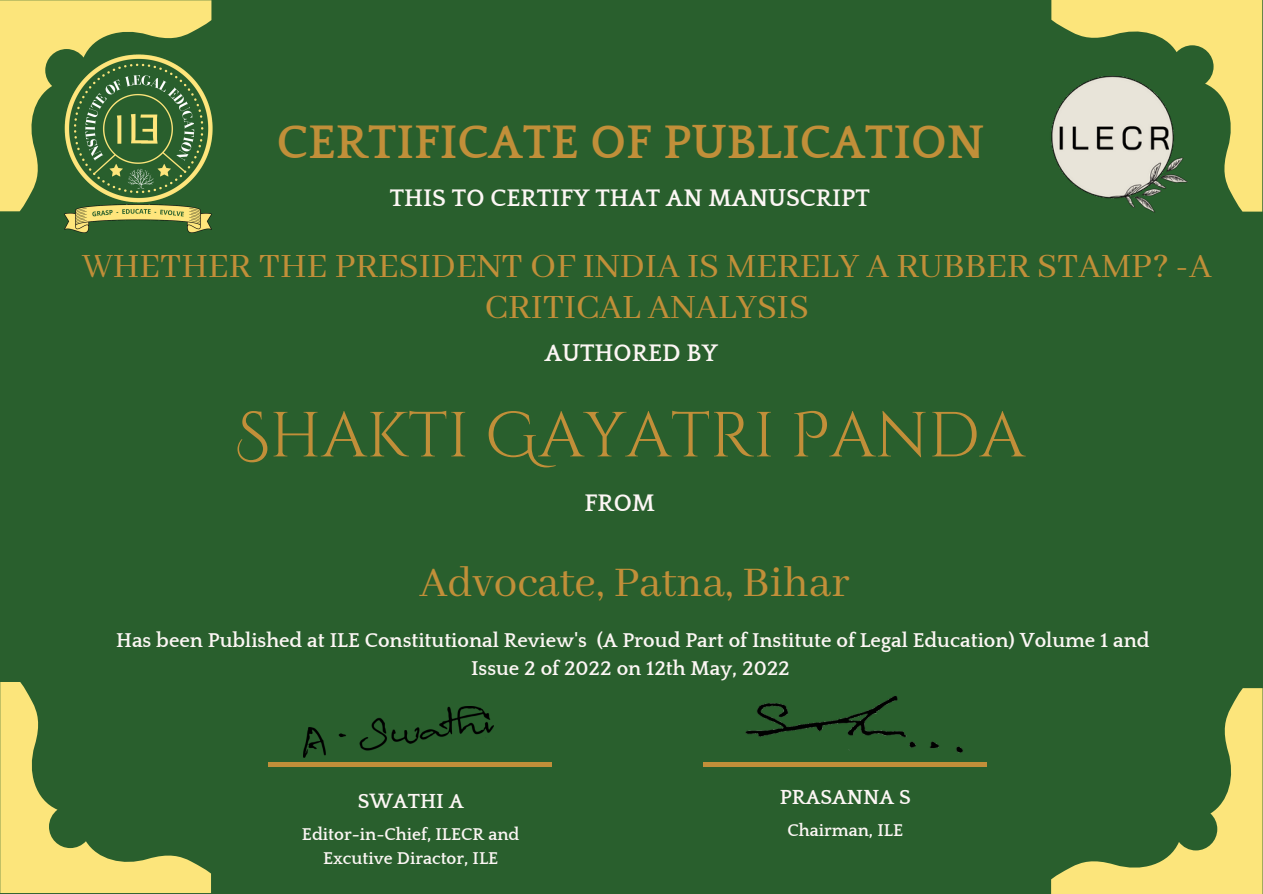
<style>
.page{position:relative;width:1263px;height:894px;background:#fff}
.page>*{position:absolute;margin:0;border:0;box-sizing:border-box;transform-origin:0 0}
.t1{font:63.45px "Cinzel Decorative";color:#c18f39}
.t2{font:700 48.3px "Quattrocento";color:#c18f39}
.t3{font:47.1px "Abhaya Libre";color:#c18f39}
.t4{font:38.1px/40.5px "Abhaya Libre";color:#c18f39;text-align:center}
.t5{font:700 24.6px "Quattrocento";color:#fcf6f4}
.t6{font:700 20.85px "Quattrocento";color:#fcf6f4}
.t7{font:700 20.55px/28px "Quattrocento";color:#fcf6f4;text-align:center}
.t8{font:700 17.55px/23.5px "Quattrocento";color:#fcf6f4;text-align:center}
</style>
<div class="page">
<div style="left:0;top:0;width:1263px;height:893px;background:#295f2d"></div>
<hr style="left:268px;top:762px;width:283px;height:3px;background:#c18f39">
<svg style="left:0;top:0;width:211px;height:211px"></svg>
<svg style="left:0;top:682px;width:211px;height:211px"></svg>
<svg style="left:1051px;top:0;width:211px;height:211px"></svg>
<svg style="left:1051px;top:688px;width:211px;height:205px"></svg>
<hr style="left:704px;top:762px;width:283px;height:3px;background:#c18f39">
<img style="left:746px;top:696px;width:217px;height:57px">
<img style="left:303px;top:706px;width:190px;height:51px">
<img style="left:48px;top:53px;width:165px;height:180px">
<img style="left:1051px;top:53px;width:157px;height:160px">
<p class="t2" style="left:277px;top:117px;width:709px">CERTIFICATE OF PUBLICATION</p>
<p class="t5" style="left:390px;top:185px;width:482px">THIS TO CERTIFY THAT AN MANUSCRIPT</p>
<p class="t4" style="left:82px;top:247px;width:1131px">WHETHER THE PRESIDENT OF INDIA IS MERELY A RUBBER STAMP? -A<br>CRITICAL ANALYSIS</p>
<p class="t5" style="left:545px;top:340px;width:174px">AUTHORED BY</p>
<p class="t1" style="left:235px;top:394px;width:792px">SHAKTI GAYATRI PANDA</p>
<p class="t5" style="left:584px;top:489px;width:72px">FROM</p>
<p class="t3" style="left:419px;top:556px;width:431px">Advocate, Patna, Bihar</p>
<p class="t7" style="left:116px;top:626px;width:1035px">Has been Published at ILE Constitutional Review's (A Proud Part of Institute of Legal Education) Volume 1 and<br>Issue 2 of 2022 on 12th May, 2022</p>
<p class="t6" style="left:358px;top:789px;width:107px">SWATHI A</p>
<p class="t8" style="left:302px;top:823px;width:219px">Editor-in-Chief, ILECR and<br>Excutive Diractor, ILE</p>
<p class="t6" style="left:780px;top:785px;width:132px">PRASANNA S</p>
<p class="t8" style="left:787px;top:819px;width:117px">Chairman, ILE</p>
</div>
